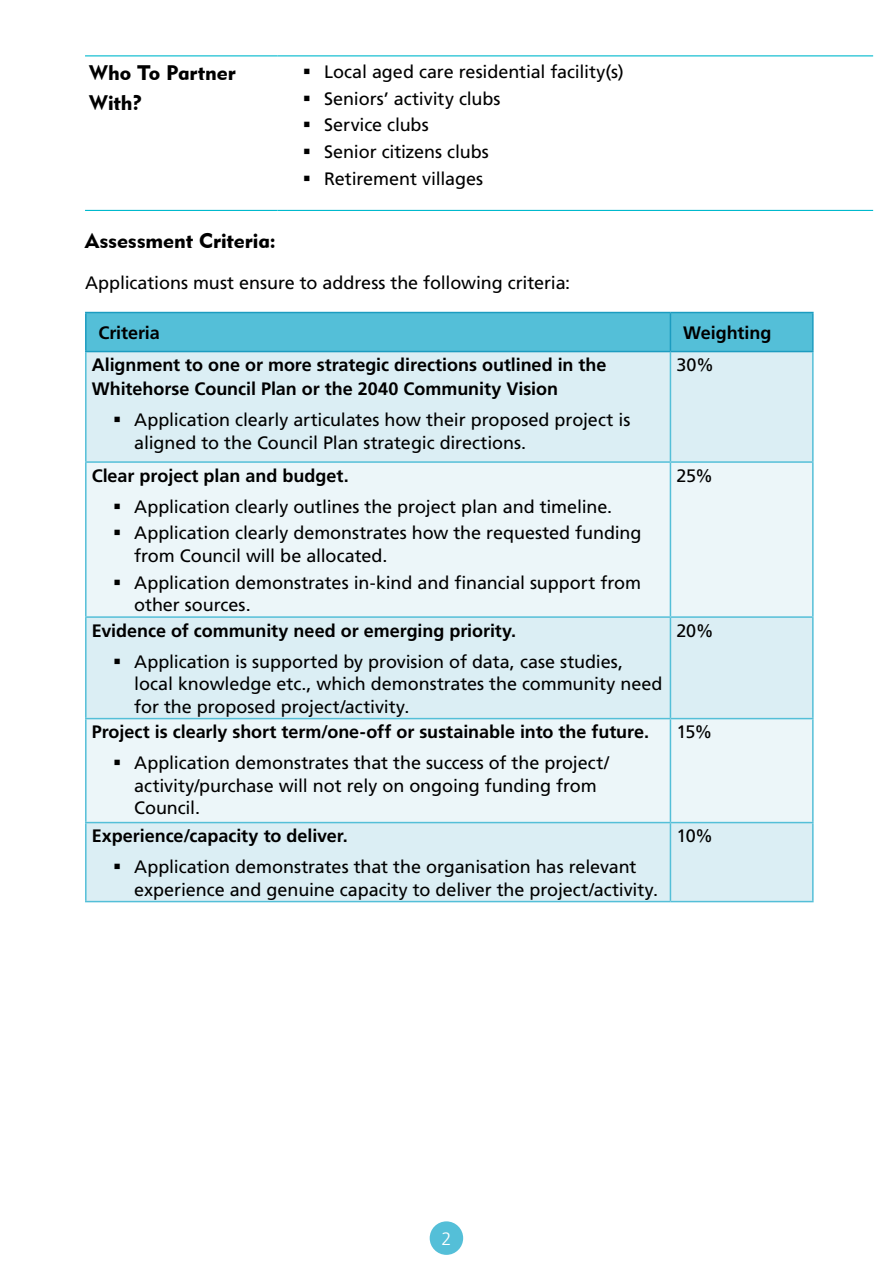
<style>
.page{position:relative;width:893px;height:1263px;background:#fff}
.page>*{position:absolute;margin:0;border:0;box-sizing:border-box;transform-origin:0 0}
.t1{font:21px/30px "Geometric 415 BT Black A";color:#000}
.t2{font:18px/26.7px "Frutiger LT Pro";letter-spacing:-.005em;color:#000}
.t3{font:700 18px/24px "Frutiger LT Pro";color:#000}
.t4{font:300 18px "Frutiger LT Pro";color:#fff}
</style>
<div class="page">
<hr style="left:85px;top:55px;width:192px;height:1px;background:#00b9cd">
<hr style="left:277px;top:55px;width:596px;height:1px;background:#00b9cd">
<hr style="left:85px;top:210px;width:192px;height:1px;background:#00b9cd">
<hr style="left:277px;top:210px;width:596px;height:1px;background:#00b9cd">
<div style="left:87px;top:313px;width:725px;height:38px;background:#54bfd8"></div>
<div style="left:87px;top:352px;width:725px;height:549px;background:#dbeef4"></div>
<svg style="left:87px;top:463px;width:725px;height:359px;background:#e6f3f7"></svg>
<hr style="left:85px;top:352px;width:2px;height:109px;background:#54bfd8">
<hr style="left:670px;top:352px;width:1px;height:109px;background:#54bfd8">
<hr style="left:812px;top:352px;width:2px;height:109px;background:#54bfd8">
<hr style="left:85px;top:461px;width:585px;height:2px;background:#54bfd8">
<hr style="left:85px;top:463px;width:2px;height:153px;background:#54bfd8">
<hr style="left:670px;top:461px;width:144px;height:2px;background:#54bfd8">
<hr style="left:670px;top:463px;width:1px;height:153px;background:#54bfd8">
<hr style="left:812px;top:463px;width:2px;height:153px;background:#54bfd8">
<hr style="left:85px;top:616px;width:585px;height:2px;background:#54bfd8">
<hr style="left:85px;top:618px;width:2px;height:100px;background:#54bfd8">
<hr style="left:670px;top:616px;width:144px;height:2px;background:#54bfd8">
<hr style="left:670px;top:618px;width:1px;height:100px;background:#54bfd8">
<hr style="left:812px;top:618px;width:2px;height:100px;background:#54bfd8">
<hr style="left:85px;top:718px;width:585px;height:1px;background:#54bfd8">
<hr style="left:85px;top:719px;width:2px;height:103px;background:#54bfd8">
<hr style="left:670px;top:718px;width:144px;height:1px;background:#54bfd8">
<hr style="left:670px;top:719px;width:1px;height:103px;background:#54bfd8">
<hr style="left:812px;top:719px;width:2px;height:103px;background:#54bfd8">
<hr style="left:85px;top:822px;width:585px;height:1px;background:#54bfd8">
<hr style="left:85px;top:823px;width:2px;height:78px;background:#54bfd8">
<hr style="left:670px;top:822px;width:144px;height:1px;background:#54bfd8">
<hr style="left:670px;top:823px;width:1px;height:78px;background:#54bfd8">
<hr style="left:812px;top:823px;width:2px;height:78px;background:#54bfd8">
<hr style="left:85px;top:901px;width:585px;height:1px;background:#54bfd8">
<hr style="left:670px;top:901px;width:144px;height:1px;background:#54bfd8">
<hr style="left:85px;top:312px;width:585px;height:1px;background:#1c9cc0">
<hr style="left:85px;top:313px;width:2px;height:38px;background:#1c9cc0">
<hr style="left:670px;top:312px;width:144px;height:1px;background:#1c9cc0">
<hr style="left:670px;top:313px;width:1px;height:38px;background:#1c9cc0">
<hr style="left:812px;top:313px;width:2px;height:38px;background:#1c9cc0">
<hr style="left:85px;top:351px;width:585px;height:1px;background:#1c9cc0">
<hr style="left:670px;top:351px;width:144px;height:1px;background:#1c9cc0">
<div style="left:430px;top:1221px;width:33px;height:34px;background:#54bfd8;border-radius:50%"></div>
<svg style="left:115px;top:417px;width:5px;height:5px"></svg>
<svg style="left:115px;top:503px;width:5px;height:6px"></svg>
<svg style="left:115px;top:530px;width:5px;height:5px"></svg>
<svg style="left:115px;top:579px;width:5px;height:6px"></svg>
<svg style="left:115px;top:658px;width:5px;height:6px"></svg>
<svg style="left:115px;top:760px;width:5px;height:5px"></svg>
<svg style="left:115px;top:864px;width:5px;height:5px"></svg>
<p class="t1" style="left:89px;top:58px;width:148px">Who To Partner<br>With?</p>
<p class="t2" style="left:324px;top:58px;width:301px">Local aged care residential facility(s)<br>Seniors’ activity clubs<br>Service clubs<br>Senior citizens clubs<br>Retirement villages</p>
<p class="t1" style="left:85px;top:225px;width:193px">Assessment Criteria:</p>
<p class="t2" style="left:85px;top:269px;width:487px">Applications must ensure to address the following criteria:</p>
<p class="t3" style="left:99px;top:321px;width:63px">Criteria</p>
<p class="t3" style="left:683px;top:321px;width:90px">Weighting</p>
<p class="t3" style="left:92px;top:353px;width:516px">Alignment to one or more strategic directions outlined in the<br>Whitehorse Council Plan or the 2040 Community Vision</p>
<p class="t2" style="left:134px;top:409px;width:498px;line-height:22.5px">Application clearly articulates how their proposed project is aligned to the Council Plan strategic directions.</p>
<p class="t2" style="left:676px;top:351px;width:39px">30%</p>
<p class="t3" style="left:92px;top:463px;width:259px">Clear project plan and budget.</p>
<p class="t2" style="left:134px;top:493px;width:509px">Application clearly outlines the project plan and timeline.<br>Application clearly demonstrates how the requested funding</p>
<p class="t2" style="left:134px;top:542px;width:508px">from Council will be allocated.<br>Application demonstrates in-kind and financial support from</p>
<p class="t2" style="left:134px;top:591px;width:118px">other sources.</p>
<p class="t3" style="left:92px;top:618px;width:426px">Evidence of community need or emerging priority.</p>
<p class="t2" style="left:134px;top:650px;width:530px;line-height:22.5px">Application is supported by provision of data, case studies, local knowledge etc., which demonstrates the community need for the proposed project/activity.</p>
<p class="t3" style="left:92px;top:720px;width:559px">Project is clearly short term/one-off or sustainable into the future.</p>
<p class="t2" style="left:134px;top:752px;width:476px;line-height:22.5px">Application demonstrates that the success of the project/ activity/purchase will not rely on ongoing funding from<br>Council.</p>
<p class="t3" style="left:92px;top:824px;width:258px">Experience/capacity to deliver.</p>
<p class="t2" style="left:134px;top:856px;width:525px;line-height:22.5px">Application demonstrates that the organisation has relevant experience and genuine capacity to deliver the project/activity.</p>
<p class="t2" style="left:676px;top:462px;width:38px">25%</p>
<p class="t2" style="left:676px;top:617px;width:39px">20%</p>
<p class="t2" style="left:676px;top:718px;width:38px">15%</p>
<p class="t2" style="left:676px;top:822px;width:38px">10%</p>
<p class="t4" style="left:441px;top:1228px;width:12px">2</p>
</div>
